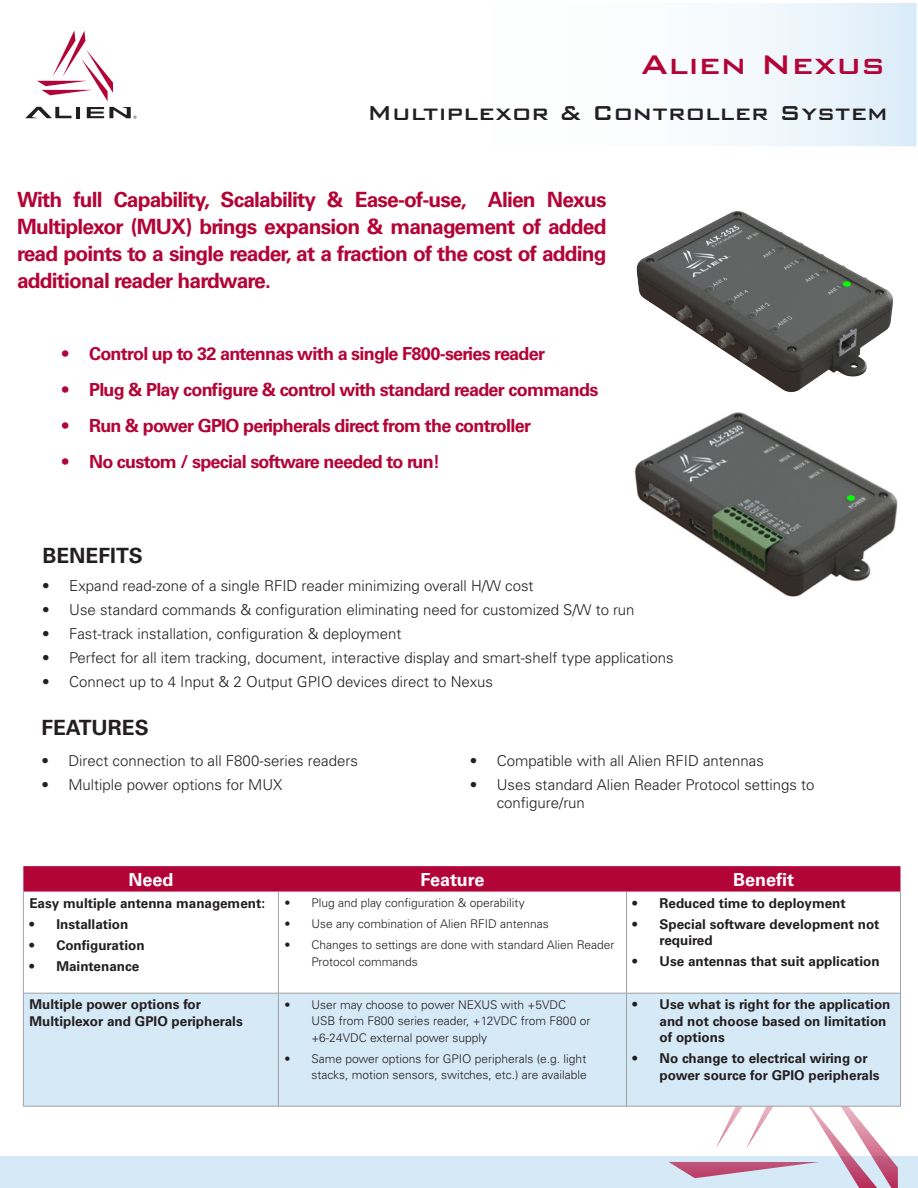
<style>
.page{position:relative;width:918px;height:1188px;background:#fff}
.page>*{position:absolute;margin:0;border:0;box-sizing:border-box;transform-origin:0 0}
.t1{font:500 36px "Bank Gothic BT";color:#b30437}
.t2{font:500 27px "Bank Gothic BT";color:#231f20}
._3-Intros{font:700 21px/27px "Univers";letter-spacing:-.04em;color:#b30437;text-align:justify}
._7-Footnotes{font:700 21px "Univers";color:#231f20}
.t3{font:700 18px "Univers";letter-spacing:-.04em;color:#b30437}
._7-Footnotes-2{font:700 18px "Univers";color:#fff}
.t4{font:300 15px/18px "Univers";color:#231f20}
._7-Footnotes-3{font:700 13.5px/16.5px "Univers";color:#231f20}
.t5{font:300 12px/16.5px "Univers";color:#231f20}
</style>
<div class="page">
<div style="left:170px;top:2px;width:747px;height:145px;background:linear-gradient(to right,#fff,#eaf4fb)"></div>
<div style="left:169px;top:2px;width:749px;height:146px;border:2px solid #fff"></div>
<div style="left:0;top:1156px;width:918px;height:32px;background:#d6e9f7"></div>
<hr style="left:76px;top:107px;width:4px;height:11px;background:#211e1e">
<svg style="left:25px;top:107px;width:47px;height:11px"></svg>
<svg style="left:87px;top:107px;width:49px;height:12px"></svg>
<svg style="left:37px;top:30px;width:76px;height:71px"></svg>
<svg style="left:669px;top:1107px;width:229px;height:81px"></svg>
<img style="left:634px;top:412px;width:264px;height:185px">
<svg style="left:23px;top:866px;width:878px;height:26px;background:#b4093b"></svg>
<svg style="left:24px;top:992px;width:876px;height:1px"></svg>
<div style="left:24px;top:994px;width:876px;height:112px;background:#d6e9f7"></div>
<hr style="left:23px;top:892px;width:1px;height:101px;background:#a1a1a5">
<hr style="left:278px;top:892px;width:1px;height:101px;background:#a1a1a5">
<hr style="left:626px;top:892px;width:1px;height:101px;background:#a1a1a5">
<hr style="left:900px;top:892px;width:1px;height:101px;background:#a1a1a5">
<hr style="left:23px;top:993px;width:255px;height:1px;background:#a1a1a5">
<hr style="left:23px;top:993px;width:1px;height:113px;background:#a1a1a5">
<hr style="left:278px;top:993px;width:349px;height:1px;background:#a1a1a5">
<hr style="left:278px;top:993px;width:1px;height:113px;background:#a1a1a5">
<hr style="left:627px;top:993px;width:274px;height:1px;background:#a1a1a5">
<hr style="left:626px;top:993px;width:1px;height:113px;background:#a1a1a5">
<hr style="left:900px;top:993px;width:1px;height:113px;background:#a1a1a5">
<hr style="left:23px;top:1106px;width:255px;height:1px;background:#a1a1a5">
<hr style="left:278px;top:1106px;width:349px;height:1px;background:#a1a1a5">
<hr style="left:627px;top:1106px;width:274px;height:1px;background:#a1a1a5">
<img style="left:636px;top:211px;width:257px;height:182px">
<p class="t1" style="left:641px;top:45px;width:246px">Alien Nexus</p>
<p class="t2" style="left:367px;top:98px;width:522px">Multiplexor &amp; Controller System</p>
<p class="_3-Intros" style="left:17px;top:187px;width:591px">With full Capability, Scalability &amp; Ease-of-use, Alien Nexus Multiplexor (MUX) brings expansion &amp; management of added read points to a single reader, at a fraction of the cost of adding additional reader hardware.</p>
<p class="t3" style="left:62px;top:344px;width:485px">• Control up to 32 antennas with a single F800-series reader</p>
<p class="t3" style="left:62px;top:380px;width:538px">• Plug &amp; Play configure &amp; control with standard reader commands</p>
<p class="t3" style="left:62px;top:416px;width:470px">• Run &amp; power GPIO peripherals direct from the controller</p>
<p class="t3" style="left:62px;top:452px;width:380px">• No custom / special software needed to run!</p>
<p class="_7-Footnotes" style="left:42px;top:543px;width:102px">BENEFITS</p>
<p class="t4" style="left:42px;top:577px;width:493px">• Expand read-zone of a single RFID reader minimizing overall H/W cost</p>
<p class="t4" style="left:42px;top:601px;width:594px">• Use standard commands &amp; configuration eliminating need for customized S/W to run</p>
<p class="t4" style="left:42px;top:625px;width:361px">• Fast-track installation, configuration &amp; deployment</p>
<p class="t4" style="left:42px;top:649px;width:633px">• Perfect for all item tracking, document, interactive display and smart-shelf type applications</p>
<p class="t4" style="left:42px;top:673px;width:452px">• Connect up to 4 Input &amp; 2 Output GPIO devices direct to Nexus</p>
<p class="_7-Footnotes" style="left:41px;top:716px;width:109px">FEATURES</p>
<p class="t4" style="left:41px;top:751px;width:318px">• Direct connection to all F800-series readers</p>
<p class="t4" style="left:41px;top:775px;width:243px">• Multiple power options for MUX</p>
<p class="t4" style="left:470px;top:751px;width:296px">• Compatible with all Alien RFID antennas</p>
<p class="t4" style="left:497px;top:775px;width:319px;text-indent:-27px">• Uses standard Alien Reader Protocol settings to configure/run</p>
<p class="_7-Footnotes-2" style="left:128px;top:869px;width:47px">Need</p>
<p class="_7-Footnotes-2" style="left:421px;top:869px;width:65px">Feature</p>
<p class="_7-Footnotes-2" style="left:733px;top:869px;width:63px">Benefit</p>
<p class="_7-Footnotes-3" style="left:29px;top:895px;width:237px">Easy multiple antenna management:</p>
<p class="_7-Footnotes-3" style="left:29px;top:916px;width:101px">• Installation</p>
<p class="_7-Footnotes-3" style="left:29px;top:937px;width:117px">• Configuration</p>
<p class="_7-Footnotes-3" style="left:29px;top:958px;width:111px">• Maintenance</p>
<p class="_7-Footnotes-3" style="left:633px;top:895px;width:215px">• Reduced time to deployment</p>
<p class="_7-Footnotes-3" style="left:660px;top:916px;width:222px;text-indent:-27px">• Special software development not required</p>
<p class="_7-Footnotes-3" style="left:633px;top:953px;width:249px">• Use antennas that suit application</p>
<p class="t5" style="left:284px;top:895px;width:242px">• Plug and play configuration &amp; operability</p>
<p class="t5" style="left:284px;top:916px;width:266px">• Use any combination of Alien RFID antennas</p>
<p class="t5" style="left:311px;top:937px;width:305px;text-indent:-27px">• Changes to settings are done with standard Alien Reader<br>Protocol commands</p>
<p class="_7-Footnotes-3" style="left:29px;top:996px;width:215px">Multiple power options for<br>Multiplexor and GPIO peripherals</p>
<p class="t5" style="left:311px;top:996px;width:280px;text-indent:-27px">• User may choose to power NEXUS with +5VDC<br>USB from F800 series reader, +12VDC from F800 or +6-24VDC external power supply</p>
<p class="t5" style="left:284px;top:1050px;width:304px;text-align:right">• Same power options for GPIO peripherals (e.g. light stacks, motion sensors, switches, etc.) are available</p>
<p class="_7-Footnotes-3" style="left:660px;top:996px;width:232px;text-indent:-27px">• Use what is right for the application and not choose based on limitation of options</p>
<p class="_7-Footnotes-3" style="left:660px;top:1050px;width:222px;text-indent:-27px">• No change to electrical wiring or power source for GPIO peripherals</p>
</div>
